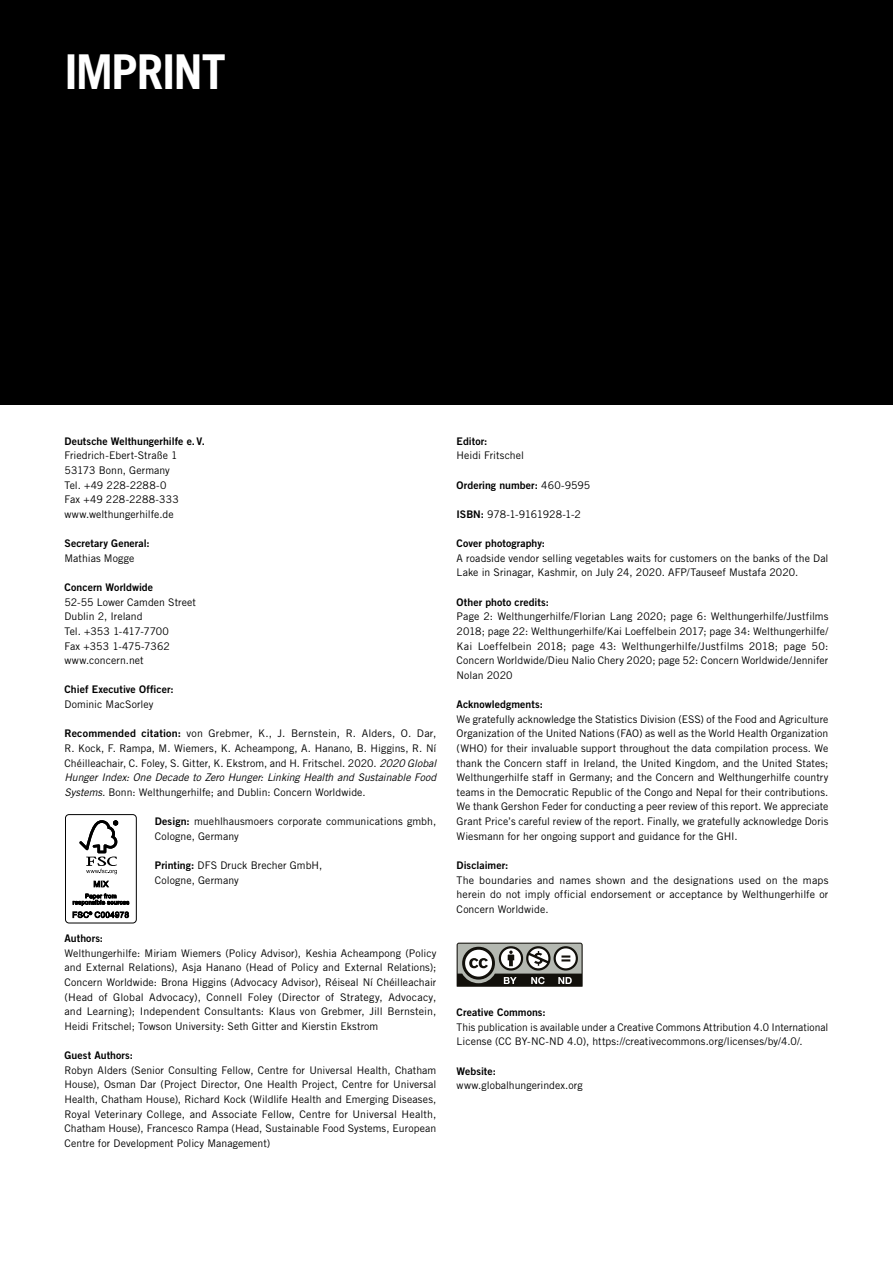
<style>
.page{position:relative;width:893px;height:1263px;background:#fff}
.page>*{position:absolute;margin:0;border:0;box-sizing:border-box;transform-origin:0 0}
.t1{font:700 48px "Trade Gothic LT Std";letter-spacing:-.035em;color:#fff}
.t2{font:10.5px/14.7px "Trade Gothic LT Std";letter-spacing:.005em;color:#000}
.t3{font:10.5px "Trade Gothic LT Std Bd 2";letter-spacing:.005em;color:#000}
.t4{font:10.5px "Trade Gothic LT Std";letter-spacing:-.03em;color:#000}
.s1{font-family:"Trade Gothic LT Std Bd 2"}
.s2{font-style:italic}
.s3{font-family:"Trade Gothic LT Std"}
</style>
<div class="page">
<svg style="left:457px;top:943px;width:126px;height:44px"></svg>
<div style="left:0;top:0;width:893px;height:404px;background:#000"></div>
<div style="left:65px;top:814px;width:72px;height:109px;border:1px solid #000;border-radius:4px"></div>
<svg style="left:79px;top:820px;width:39px;height:54px"></svg>
<svg style="left:94px;top:880px;width:15px;height:7px"></svg>
<svg style="left:73px;top:893px;width:56px;height:25px"></svg>
<h1 class="t1" style="left:64px;top:42px;width:163px">IMPRINT</h1>
<p class="t3" style="left:64px;top:434px;width:142px">Deutsche Welthungerhilfe e.V.</p>
<p class="t2" style="left:64px;top:448px;width:116px">Friedrich-Ebert-Straße 1<br>53173 Bonn, Germany<br>Tel. +49 228-2288-0<br>Fax +49 228-2288-333 www.welthungerhilfe.de</p>
<p class="t3" style="left:64px;top:537px;width:87px">Secretary General:</p>
<p class="t2" style="left:64px;top:550px;width:71px">Mathias Mogge</p>
<p class="t3" style="left:64px;top:581px;width:90px">Concern Worldwide</p>
<p class="t2" style="left:64px;top:594px;width:133px">52-55 Lower Camden Street<br>Dublin 2, Ireland<br>Tel. +353 1-417-7700<br>Fax +353 1-475-7362 www.concern.net</p>
<p class="t3" style="left:64px;top:683px;width:111px">Chief Executive Officer:</p>
<p class="t2" style="left:64px;top:697px;width:91px">Dominic MacSorley</p>
<p class="t2" style="left:64px;top:726px;width:373px;text-align:justify"><span class="s1">Recommended citation:</span> von Grebmer, K., J. Bernstein, R. Alders, O. Dar, R. Kock, F. Rampa, M. Wiemers, K. Acheampong, A. Hanano, B. Higgins, R. Ní Chéilleachair, C. Foley, S. Gitter, K. Ekstrom, and H. Fritschel. 2020. <span class="s2">2020 Global Hunger Index: One Decade to Zero Hunger: Linking Health and Sustainable Food Systems.</span> Bonn: Welthungerhilfe; and Dublin: Concern Worldwide.</p>
<p class="t2" style="left:155px;top:814px;width:283px"><span class="s1">Design:</span> muehlhausmoers corporate communications gmbh,<br>Cologne, Germany</p>
<p class="t2" style="left:155px;top:858px;width:169px"><span class="s1">Printing:</span> DFS Druck Brecher GmbH,<br>Cologne, Germany</p>
<p class="t3" style="left:65px;top:932px;width:40px">Authors:</p>
<p class="t2" style="left:64px;top:945px;width:373px;text-align:justify">Welthungerhilfe: Miriam Wiemers (Policy Advisor), Keshia Acheampong (Policy and External Relations), Asja Hanano (Head of Policy and External Relations); Concern Worldwide: Brona Higgins (Advocacy Advisor), Réiseal Ní Chéilleachair (Head of Global Advocacy), Connell Foley (Director of Strategy, Advocacy, and Learning); Independent Consultants: Klaus von Grebmer, Jill Bernstein, Heidi Fritschel; Towson University: Seth Gitter and Kierstin Ekstrom</p>
<p class="t3" style="left:64px;top:1049px;width:70px">Guest Authors:</p>
<p class="t2" style="left:64px;top:1062px;width:373px;text-align:justify">Robyn Alders (Senior Consulting Fellow, Centre for Universal Health, Chatham House), Osman Dar (Project Director, One Health Project, Centre for Universal Health, Chatham House), Richard Kock (Wildlife Health and Emerging Diseases, Royal Veterinary College, and Associate Fellow, Centre for Universal Health, Chatham House), Francesco Rampa (Head, Sustainable Food Systems, European Centre for Development Policy Management)</p>
<p class="t3" style="left:457px;top:434px;width:32px">Editor:</p>
<p class="t2" style="left:457px;top:448px;width:69px">Heidi Fritschel</p>
<p class="t3" style="left:457px;top:478px;width:135px">Ordering number: <span class="s3">460-9595</span></p>
<p class="t4" style="left:457px;top:508px;width:126px"><span class="s1">ISBN:</span> 978-1-9161928-1-2</p>
<p class="t3" style="left:457px;top:537px;width:90px">Cover photography:</p>
<p class="t2" style="left:457px;top:550px;width:373px">A roadside vendor selling vegetables waits for customers on the banks of the Dal<br>Lake in Srinagar, Kashmir, on July 24, 2020. AFP/Tauseef Mustafa 2020.</p>
<p class="t3" style="left:457px;top:595px;width:94px">Other photo credits:</p>
<p class="t2" style="left:457px;top:609px;width:373px;text-align:justify">Page 2: Welthungerhilfe/Florian Lang 2020; page 6: Welthungerhilfe/Justfilms 2018; page 22: Welthungerhilfe/Kai Loeffelbein 2017; page 34: Welthungerhilfe/ Kai Loeffelbein 2018; page 43: Welthungerhilfe/Justfilms 2018; page 50:<br>Concern Worldwide/Dieu Nalio Chery 2020; page 52: Concern Worldwide/Jennifer Nolan 2020</p>
<p class="t3" style="left:457px;top:698px;width:88px">Acknowledgments:</p>
<p class="t2" style="left:457px;top:711px;width:373px;text-align:justify">We gratefully acknowledge the Statistics Division (ESS) of the Food and Agriculture Organization of the United Nations (FAO) as well as the World Health Organization (WHO) for their invaluable support throughout the data compilation process. We thank the Concern staff in Ireland, the United Kingdom, and the United States; Welthungerhilfe staff in Germany; and the Concern and Welthungerhilfe country teams in the Democratic Republic of the Congo and Nepal for their contributions.<br>We thank Gershon Feder for conducting a peer review of this report. We appreciate Grant Price’s careful review of the report. Finally, we gratefully acknowledge Doris Wiesmann for her ongoing support and guidance for the GHI.</p>
<p class="t3" style="left:457px;top:859px;width:53px">Disclaimer:</p>
<p class="t2" style="left:457px;top:872px;width:373px;text-align:justify">The boundaries and names shown and the designations used on the maps herein do not imply official endorsement or acceptance by Welthungerhilfe or Concern Worldwide.</p>
<p class="t3" style="left:457px;top:1006px;width:91px">Creative Commons:</p>
<p class="t2" style="left:457px;top:1019px;width:373px">This publication is available under a Creative Commons Attribution 4.0 International<br>License (CC BY-NC-ND 4.0), https://creativecommons.org/licenses/by/4.0/.</p>
<p class="t3" style="left:457px;top:1064px;width:41px">Website:</p>
<p class="t2" style="left:457px;top:1078px;width:128px">www.globalhungerindex.org</p>
</div>
